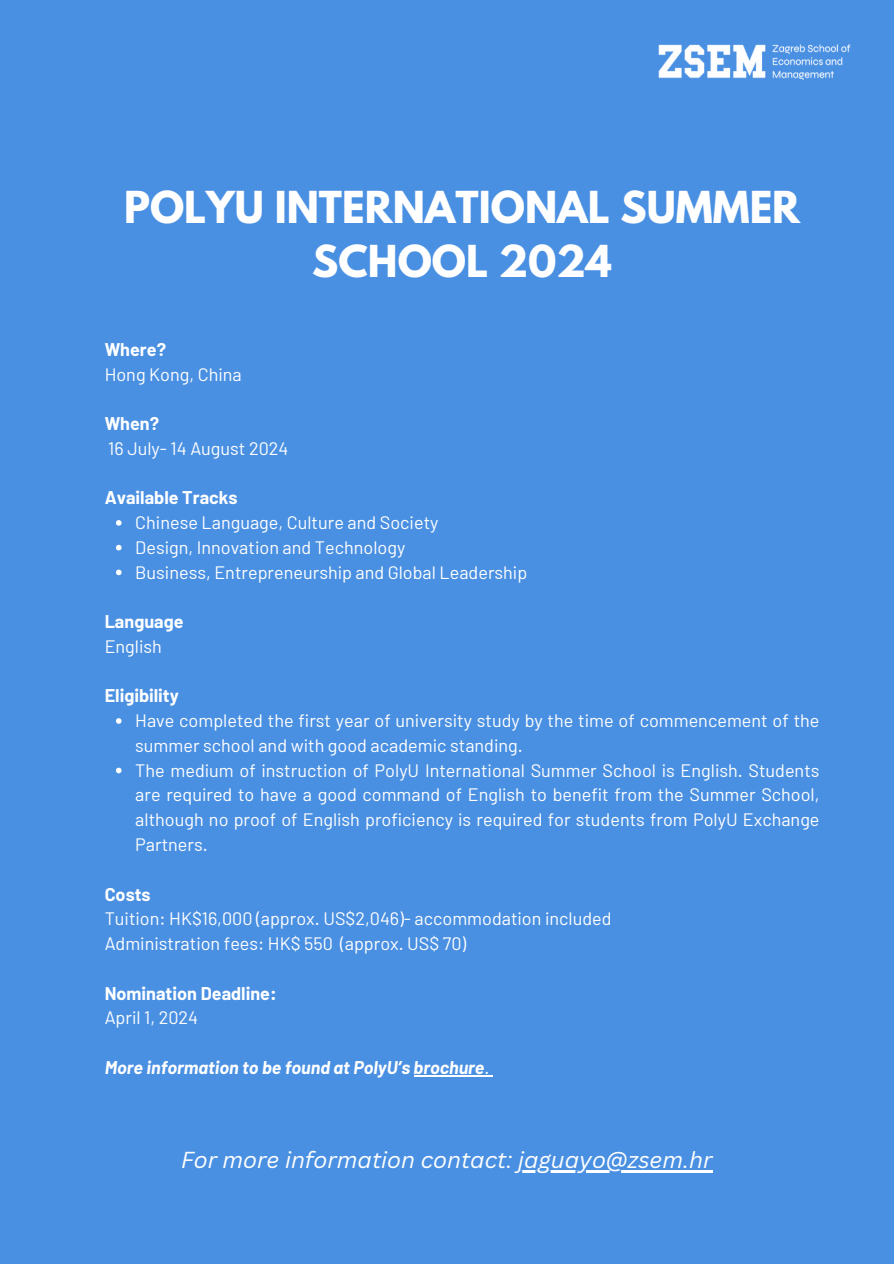
<style>
.page{position:relative;width:894px;height:1264px;background:#fff}
.page>*{position:absolute;margin:0;border:0;box-sizing:border-box;transform-origin:0 0}
.t1{font:700 39px/54px "League Spartan";color:#fff;text-align:center}
.t2{font:italic 22.5px "Canva Sans";color:#fff}
.t3{font:18px/24.8px "Barlow";color:#fff}
.t4{font:700 18px "Barlow";color:#fff}
.t5{font:italic 700 18px "Barlow";color:#fff}
.s1{font-weight:400;font-style:normal}
</style>
<div class="page">
<div style="left:0;top:0;width:893px;height:1263px;background:#4a90e2"></div>
<img style="left:658px;top:44px;width:193px;height:37px">
<svg style="left:116px;top:520px;width:5px;height:5px"></svg>
<svg style="left:116px;top:545px;width:5px;height:5px"></svg>
<svg style="left:116px;top:569px;width:5px;height:6px"></svg>
<svg style="left:116px;top:718px;width:5px;height:5px"></svg>
<svg style="left:116px;top:767px;width:5px;height:6px"></svg>
<hr style="left:413px;top:1074px;width:71px;height:2px;background:#fff">
<hr style="left:518px;top:1170px;width:194px;height:2px;background:#fff">
<h1 class="t1" style="left:124px;top:186px;width:677px">POLYU INTERNATIONAL SUMMER<br>SCHOOL 2024</h1>
<p class="t4" style="left:105px;top:338px;width:63px">Where?</p>
<p class="t3" style="left:105px;top:361px;width:138px">Hong Kong, China</p>
<p class="t4" style="left:105px;top:412px;width:56px">When?</p>
<p class="t3" style="left:108px;top:435px;width:182px">16 July- 14 August 2024</p>
<h3 class="t4" style="left:105px;top:486px;width:134px">Available Tracks</h3>
<p class="t3" style="left:135px;top:509px;width:305px">Chinese Language, Culture and Society</p>
<p class="t3" style="left:135px;top:534px;width:271px">Design, Innovation and Technology</p>
<p class="t3" style="left:135px;top:559px;width:393px">Business, Entrepreneurship and Global Leadership</p>
<p class="t4" style="left:105px;top:610px;width:80px">Language</p>
<p class="t3" style="left:105px;top:633px;width:59px">English</p>
<h3 class="t4" style="left:105px;top:684px;width:76px">Eligibility</h3>
<p class="t3" style="left:135px;top:707px;width:685px">Have completed the first year of university study by the time of commencement of the summer school and with good academic standing.</p>
<p class="t3" style="left:135px;top:757px;width:685px;text-align:justify">The medium of instruction of PolyU International Summer School is English. Students are required to have a good command of English to benefit from the Summer School, although no proof of English proficiency is required for students from PolyU Exchange Partners.</p>
<p class="t4" style="left:105px;top:882px;width:47px">Costs</p>
<p class="t3" style="left:105px;top:905px;width:508px">Tuition: HK$16,000 (approx. US$2,046)- accommodation included</p>
<p class="t3" style="left:105px;top:930px;width:363px">Administration fees: HK$ 550 (approx. US$ 70)</p>
<p class="t4" style="left:105px;top:981px;width:173px">Nomination Deadline:</p>
<p class="t3" style="left:105px;top:1004px;width:95px">April 1, 2024</p>
<p class="t5" style="left:105px;top:1055px;width:386px">More information to be found at PolyU’s brochure<span class="s1">.</span></p>
<h2 class="t2" style="left:181px;top:1144px;width:532px">For more information contact: jaguayo@zsem.hr</h2>
</div>
